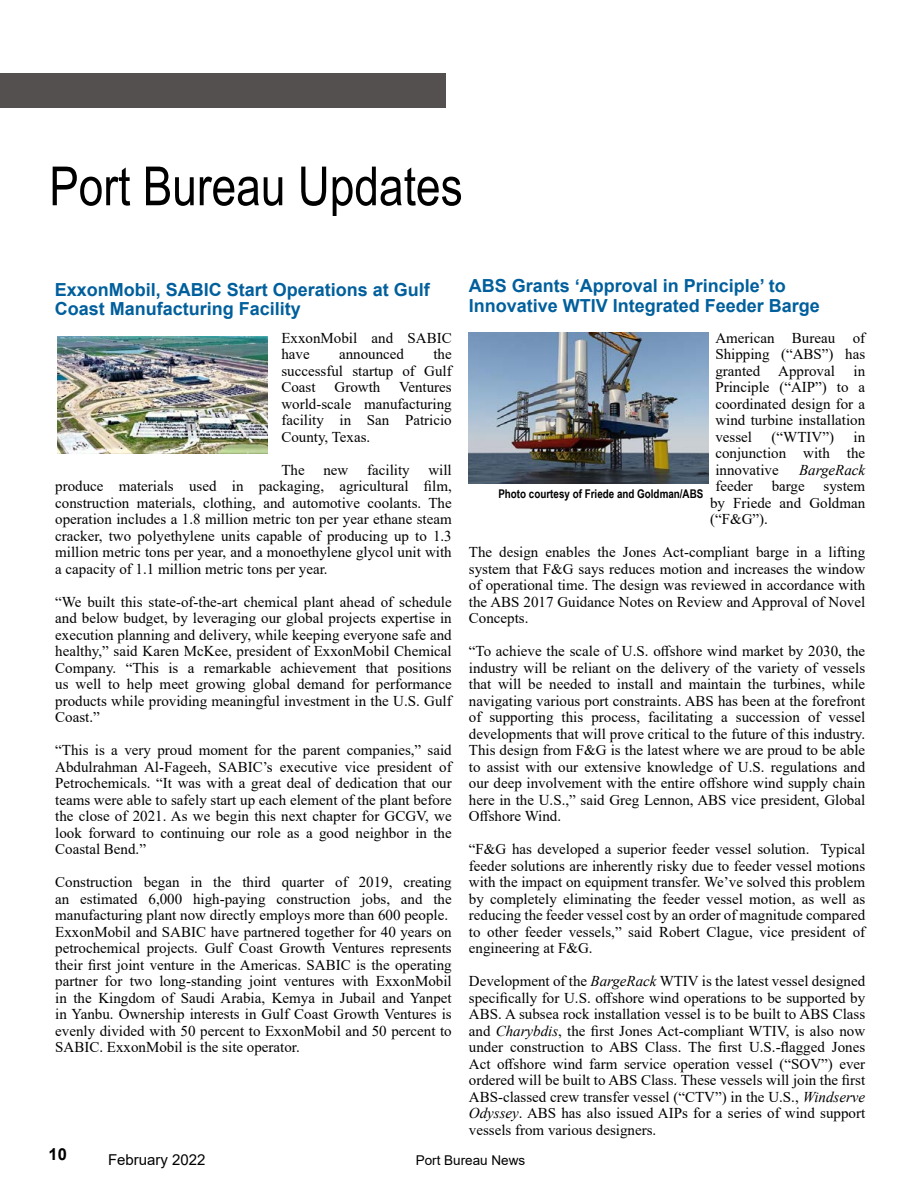
<style>
.page{position:relative;width:918px;height:1188px;background:#fff}
.page>*{position:absolute;margin:0;border:0;box-sizing:border-box;transform-origin:0 0}
.t1{font:54px "Arial Narrow";color:#000}
.t2{font:700 18px/19.5px "Arial";color:#005f9c}
.t3{font:700 16.5px "Arial";color:#000}
.t4{font:15px/16.5px "Times New Roman";color:#000;text-align:justify}
.t5{font:15px "Arial";color:#000}
.t6{font:italic 15px "Times New Roman";color:#000}
.t7{font:13.5px "Arial";color:#000}
.t8{font:700 12px "Arial Narrow";color:#000}
.s1{font-style:italic}
</style>
<div class="page">
<img style="left:58px;top:336px;width:210px;height:118px">
<div style="left:0;top:74px;width:445px;height:34px;background:#54504f"></div>
<img style="left:469px;top:333px;width:240px;height:150px">
<h1 class="t1" style="left:49px;top:147px;width:415px">Port Bureau Updates</h1>
<p class="t2" style="left:55px;top:280px;width:377px">ExxonMobil, SABIC Start Operations at Gulf<br>Coast Manufacturing Facility</p>
<p class="t4" style="left:281px;top:329px;width:172px">ExxonMobil and SABIC have</p>
<p class="t4" style="left:281px;top:346px;width:172px;text-indent:152px">the successful startup of Gulf Coast</p>
<p class="t4" style="left:339px;top:346px;width:66px">announced</p>
<p class="t4" style="left:335px;top:379px;width:47px">Growth</p>
<p class="t4" style="left:281px;top:379px;width:172px;text-indent:118px">Ventures world-scale manufacturing facility in San Patricio County, Texas.</p>
<p class="t4" style="left:281px;top:461px;width:25px">The</p>
<p class="t4" style="left:323px;top:461px;width:26px">new</p>
<p class="t4" style="left:55px;top:461px;width:398px;text-indent:312px">facility will produce materials used in packaging, agricultural film, construction materials, clothing, and automotive coolants. The operation includes a 1.8 million metric ton per year ethane steam cracker, two polyethylene units capable of producing up to 1.3 million metric tons per year, and a monoethylene glycol unit with a capacity of 1.1 million metric tons per year.</p>
<p class="t4" style="left:55px;top:593px;width:398px">“We built this state-of-the-art chemical plant ahead of schedule and below budget, by leveraging our global projects expertise in execution planning and delivery, while keeping everyone safe and healthy,” said Karen McKee, president of ExxonMobil Chemical Company. “This is a remarkable achievement that positions us well to help meet growing global demand for performance products while providing meaningful investment in the U.S. Gulf Coast.”</p>
<p class="t4" style="left:55px;top:742px;width:398px">“This is a very proud moment for the parent companies,” said Abdulrahman Al-Fageeh, SABIC’s executive vice president of Petrochemicals. “It was with a great deal of dedication that our teams were able to safely start up each element of the plant before the close of 2021. As we begin this next chapter for GCGV, we look forward to continuing our role as a good neighbor in the Coastal Bend.”</p>
<p class="t4" style="left:55px;top:874px;width:398px;text-align:left">Construction began in the third quarter of 2019, creating an estimated 6,000 high-paying construction jobs, and the manufacturing plant now directly employs more than 600 people.<br>ExxonMobil and SABIC have partnered together for 40 years on petrochemical projects. Gulf Coast Growth Ventures represents their first joint venture in the Americas. SABIC is the operating partner for two long-standing joint ventures with ExxonMobil in the Kingdom of Saudi Arabia, Kemya in Jubail and Yanpet in Yanbu. Ownership interests in Gulf Coast Growth Ventures is evenly divided with 50 percent to ExxonMobil and 50 percent to SABIC. ExxonMobil is the site operator.</p>
<p class="t2" style="left:469px;top:276px;width:353px">ABS Grants ‘Approval in Principle’ to<br>Innovative WTIV Integrated Feeder Barge</p>
<p class="t4" style="left:715px;top:329px;width:151px">American Bureau of Shipping (“ABS”) has granted Approval in Principle (“AIP”) to a coordinated design for a wind turbine installation vessel</p>
<p class="t4" style="left:715px;top:428px;width:151px;text-indent:138px">in conjunction with the innovative</p>
<p class="t4" style="left:772px;top:428px;width:64px">(“WTIV”)</p>
<p class="t6" style="left:799px;top:460px;width:68px">BargeRack</p>
<p class="t4" style="left:715px;top:478px;width:39px">feeder</p>
<p class="t4" style="left:772px;top:478px;width:35px">barge</p>
<p class="t4" style="left:710px;top:478px;width:157px;text-indent:113px">system by Friede and Goldman (“F&amp;G”).</p>
<p class="t4" style="left:469px;top:544px;width:398px">The design enables the Jones Act-compliant barge in a lifting system that F&amp;G says reduces motion and increases the window of operational time. The design was reviewed in accordance with the ABS 2017 Guidance Notes on Review and Approval of Novel Concepts.</p>
<p class="t4" style="left:469px;top:643px;width:398px">“To achieve the scale of U.S. offshore wind market by 2030, the industry will be reliant on the delivery of the variety of vessels that will be needed to install and maintain the turbines, while navigating various port constraints. ABS has been at the forefront of supporting this process, facilitating a succession of vessel developments that will prove critical to the future of this industry.<br>This design from F&amp;G is the latest where we are proud to be able to assist with our extensive knowledge of U.S. regulations and our deep involvement with the entire offshore wind supply chain here in the U.S.,” said Greg Lennon, ABS vice president, Global Offshore Wind.</p>
<p class="t4" style="left:469px;top:841px;width:398px">“F&amp;G has developed a superior feeder vessel solution. Typical feeder solutions are inherently risky due to feeder vessel motions with the impact on equipment transfer. We’ve solved this problem by completely eliminating the feeder vessel motion, as well as reducing the feeder vessel cost by an order of magnitude compared to other feeder vessels,” said Robert Clague, vice president of engineering at F&amp;G.</p>
<p class="t4" style="left:469px;top:973px;width:398px">Development of the <span class="s1">BargeRack</span> WTIV is the latest vessel designed specifically for U.S. offshore wind operations to be supported by ABS. A subsea rock installation vessel is to be built to ABS Class and <span class="s1">Charybdis</span>, the first Jones Act-compliant WTIV, is also now under construction to ABS Class. The first U.S.-flagged Jones Act offshore wind farm service operation vessel (“SOV”) ever ordered will be built to ABS Class. These vessels will join the first ABS-classed crew transfer vessel (“CTV”) in the U.S., <span class="s1">Windserve Odyssey</span>. ABS has also issued AIPs for a series of wind support vessels from various designers.</p>
<p class="t8" style="left:498px;top:484px;width:207px">Photo courtesy of Friede and Goldman/ABS</p>
<p class="t3" style="left:49px;top:1143px;width:20px">10</p>
<p class="t5" style="left:108px;top:1149px;width:99px">February 2022</p>
<p class="t7" style="left:416px;top:1151px;width:111px">Port Bureau News</p>
</div>
